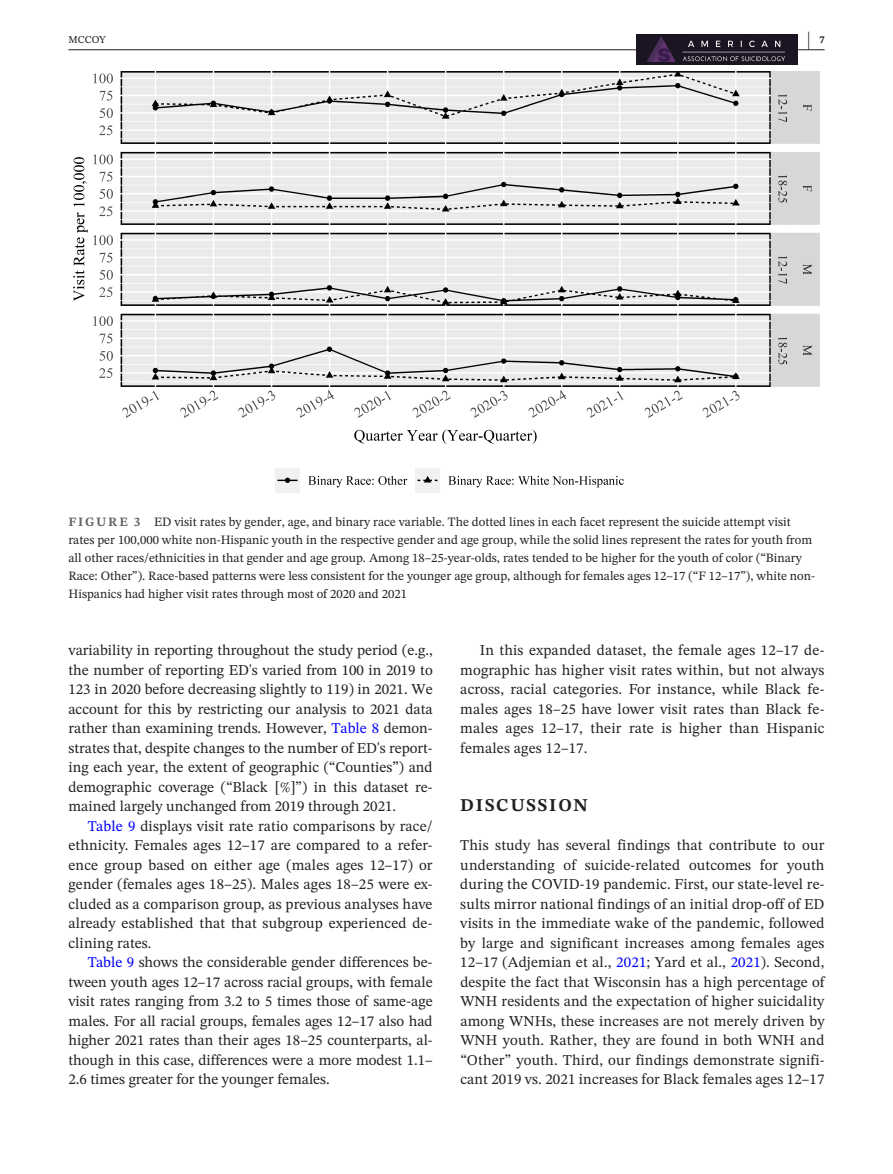
<style>
.page{position:relative;width:893px;height:1174px;background:#fff}
.page>*{position:absolute;margin:0;border:0;box-sizing:border-box;transform-origin:0 0}
.t1{font:700 21px "STIX Two Text";color:#231f20;scale:.42 1}
.t2{font:700 18px "STIX Two Text";letter-spacing:.1em;color:#231f20}
.t3{font:15px/19.5px "STIX Two Text";letter-spacing:.01em;color:#231f20;text-align:justify}
.t4{font:12.75px/18px "STIX Two Text";color:#231f20}
.t5{font:10.5px "STIX Two Text";letter-spacing:-.01em;color:#231f20}
.t6{font:700 10.5px "STIX Two Text";color:#231f20}
.s1{font-weight:700;color:#636366}
.s2{color:#00f}
</style>
<div class="page">
<hr style="left:68px;top:49px;width:756px;height:1px;background:#231f20">
<img style="left:637px;top:35px;width:161px;height:30px">
<img style="left:73px;top:71px;width:747px;height:422px">
<h1 class="t1" style="left:807px;top:24px;width:8px">|</h1>
<p class="t5" style="left:68px;top:32px;width:39px">MCCOY</p>
<p class="t6" style="left:819px;top:32px;width:7px">7</p>
<p class="t4" style="left:68px;top:512px;width:748px"><span class="s1">FIGURE 3</span> ED visit rates by gender, age, and binary race variable. The dotted lines in each facet represent the suicide attempt visit rates per 100,000 white non-Hispanic youth in the respective gender and age group, while the solid lines represent the rates for youth from all other races/ethnicities in that gender and age group. Among 18–25-year-olds, rates tended to be higher for the youth of color (“Binary Race: Other”). Race-based patterns were less consistent for the younger age group, although for females ages 12–17 (“F 12–17”), white non-Hispanics had higher visit rates through most of 2020 and 2021</p>
<p class="t3" style="left:68px;top:640px;width:366px">variability in reporting throughout the study period (e.g., the number of reporting ED's varied from 100 in 2019 to 123 in 2020 before decreasing slightly to 119) in 2021. We account for this by restricting our analysis to 2021 data rather than examining trends. However, <span class="s2">Table 8</span> demon&shy;strates that, despite changes to the number of ED's report&shy;ing each year, the extent of geographic (“Counties”) and demographic coverage (“Black [%]”) in this dataset re&shy;mained largely unchanged from 2019 through 2021.</p>
<p class="t3" style="left:68px;top:816px;width:366px;text-indent:20px"><span class="s2">Table 9</span> displays visit rate ratio comparisons by race/ ethnicity. Females ages 12–17 are compared to a refer&shy;ence group based on either age (males ages 12–17) or gender (females ages 18–25). Males ages 18–25 were ex&shy;cluded as a comparison group, as previous analyses have already established that that subgroup experienced de&shy;clining rates.</p>
<p class="t3" style="left:68px;top:952px;width:366px;text-indent:20px"><span class="s2">Table 9</span> shows the considerable gender differences be&shy;tween youth ages 12–17 across racial groups, with female visit rates ranging from 3.2 to 5 times those of same-age males. For all racial groups, females ages 12–17 also had higher 2021 rates than their ages 18–25 counterparts, al&shy;though in this case, differences were a more modest 1.1– 2.6 times greater for the younger females.</p>
<p class="t3" style="left:460px;top:640px;width:366px;text-indent:20px">In this expanded dataset, the female ages 12–17 de&shy;mographic has higher visit rates within, but not always across, racial categories. For instance, while Black fe&shy;males ages 18–25 have lower visit rates than Black fe&shy;males ages 12–17, their rate is higher than Hispanic females ages 12–17.</p>
<p class="t2" style="left:460px;top:792px;width:129px">DISCUSSION</p>
<p class="t3" style="left:460px;top:835px;width:366px">This study has several findings that contribute to our understanding of suicide-related outcomes for youth during the COVID-19 pandemic. First, our state-level re&shy;sults mirror national findings of an initial drop-off of ED visits in the immediate wake of the pandemic, followed by large and significant increases among females ages 12–17 (Adjemian et al., <span class="s2">2021</span>; Yard et al., <span class="s2">2021</span>). Second, despite the fact that Wisconsin has a high percentage of WNH residents and the expectation of higher suicidality among WNHs, these increases are not merely driven by WNH youth. Rather, they are found in both WNH and “Other” youth. Third, our findings demonstrate signifi&shy;cant 2019 vs. 2021 increases for Black females ages 12–17</p>
</div>
